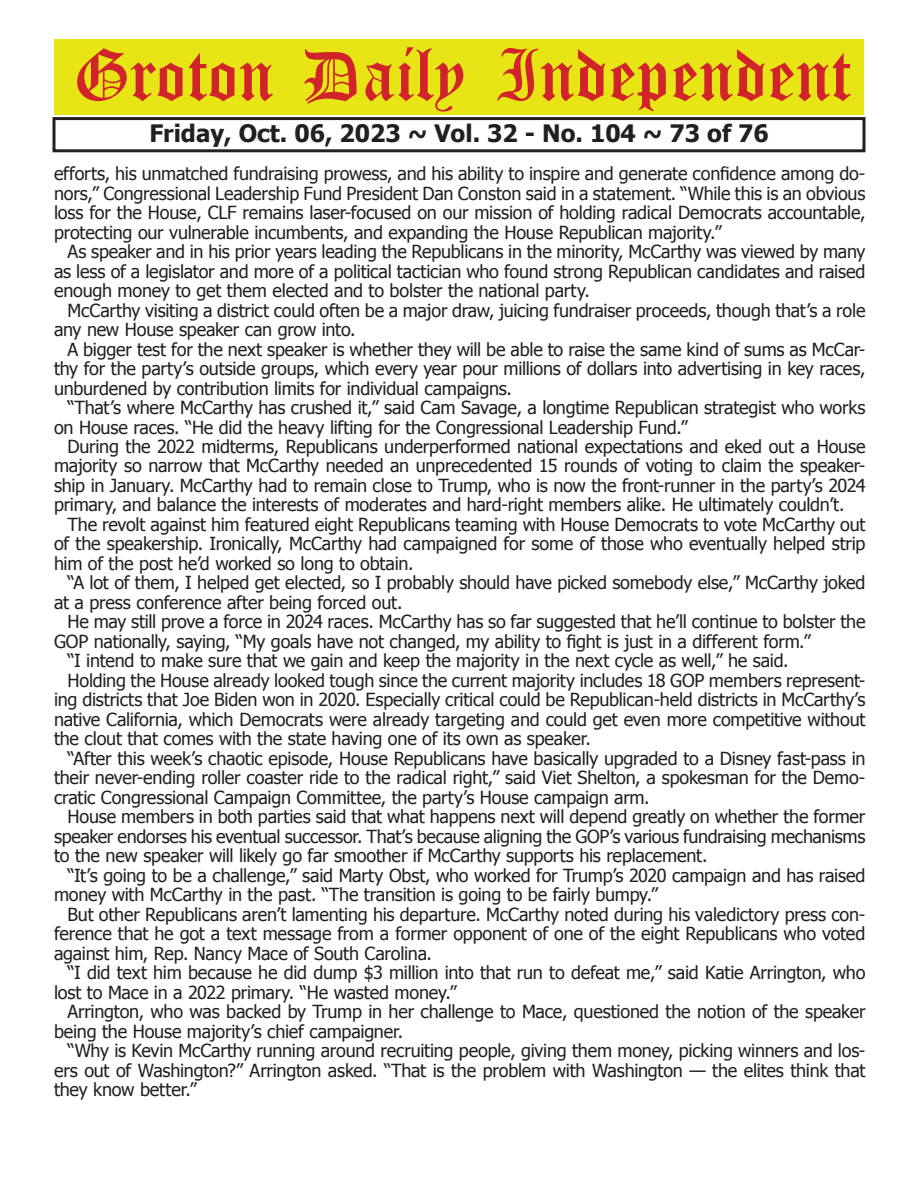
<style>
.page{position:relative;width:918px;height:1188px;background:#fff}
.page>*{position:absolute;margin:0;border:0;box-sizing:border-box;transform-origin:0 0}
.t1{font:54px "Old English Five";color:#d1232a}
.t2{font:700 24px "Tahoma";color:#231f20}
.t3{font:18px/19.5px "Tahoma";letter-spacing:-.01em;color:#231f20;text-align:justify}
</style>
<div class="page">
<div style="left:52px;top:117px;width:814px;height:35px;border:3px solid #231f20"></div>
<div style="left:54px;top:40px;width:810px;height:75px;background:#e7e515"></div>
<h1 class="t1" style="left:73px;top:50px;width:779px">Groton Daily Independent</h1>
<h2 class="t2" style="left:149px;top:116px;width:621px">Friday, Oct. 06, 2023 ~ Vol. 32 - No. 104 ~ 73 of 76</h2>
<p class="t3" style="left:54px;top:163px;width:813px">efforts, his unmatched fundraising prowess, and his ability to inspire and generate confidence among do&shy;nors,” Congressional Leadership Fund President Dan Conston said in a statement. “While this is an obvious loss for the House, CLF remains laser-focused on our mission of holding radical Democrats accountable, protecting our vulnerable incumbents, and expanding the House Republican majority.”</p>
<p class="t3" style="left:54px;top:241px;width:813px;text-indent:14px">As speaker and in his prior years leading the Republicans in the minority, McCarthy was viewed by many as less of a legislator and more of a political tactician who found strong Republican candidates and raised enough money to get them elected and to bolster the national party.</p>
<p class="t3" style="left:54px;top:299px;width:813px;text-indent:14px">McCarthy visiting a district could often be a major draw, juicing fundraiser proceeds, though that’s a role any new House speaker can grow into.</p>
<p class="t3" style="left:54px;top:338px;width:813px;text-indent:14px">A bigger test for the next speaker is whether they will be able to raise the same kind of sums as McCar&shy;thy for the party’s outside groups, which every year pour millions of dollars into advertising in key races, unburdened by contribution limits for individual campaigns.</p>
<p class="t3" style="left:54px;top:397px;width:813px;text-indent:14px">“That’s where McCarthy has crushed it,” said Cam Savage, a longtime Republican strategist who works on House races. “He did the heavy lifting for the Congressional Leadership Fund.”</p>
<p class="t3" style="left:54px;top:436px;width:813px;text-indent:14px">During the 2022 midterms, Republicans underperformed national expectations and eked out a House majority so narrow that McCarthy needed an unprecedented 15 rounds of voting to claim the speaker&shy;ship in January. McCarthy had to remain close to Trump, who is now the front-runner in the party’s 2024 primary, and balance the interests of moderates and hard-right members alike. He ultimately couldn’t.</p>
<p class="t3" style="left:54px;top:514px;width:813px;text-indent:14px">The revolt against him featured eight Republicans teaming with House Democrats to vote McCarthy out of the speakership. Ironically, McCarthy had campaigned for some of those who eventually helped strip him of the post he’d worked so long to obtain.</p>
<p class="t3" style="left:54px;top:572px;width:813px;text-indent:14px">“A lot of them, I helped get elected, so I probably should have picked somebody else,” McCarthy joked at a press conference after being forced out.</p>
<p class="t3" style="left:68px;top:611px;width:800px">He may still prove a force in 2024 races. McCarthy has so far suggested that he’ll continue to bolster the</p>
<p class="t3" style="left:54px;top:631px;width:758px">GOP nationally, saying, “My goals have not changed, my ability to fight is just in a different form.”</p>
<p class="t3" style="left:68px;top:650px;width:723px">“I intend to make sure that we gain and keep the majority in the next cycle as well,” he said.</p>
<p class="t3" style="left:68px;top:670px;width:799px">Holding the House already looked tough since the current majority includes 18 GOP members represent-</p>
<p class="t3" style="left:54px;top:689px;width:813px">ing districts that Joe Biden won in 2020. Especially critical could be Republican-held districts in McCarthy’s</p>
<p class="t3" style="left:54px;top:709px;width:813px">native California, which Democrats were already targeting and could get even more competitive without</p>
<p class="t3" style="left:54px;top:728px;width:538px">the clout that comes with the state having one of its own as speaker.</p>
<p class="t3" style="left:68px;top:748px;width:799px">“After this week’s chaotic episode, House Republicans have basically upgraded to a Disney fast-pass in</p>
<p class="t3" style="left:54px;top:767px;width:813px">their never-ending roller coaster ride to the radical right,” said Viet Shelton, a spokesman for the Demo-</p>
<p class="t3" style="left:54px;top:787px;width:597px">cratic Congressional Campaign Committee, the party’s House campaign arm.</p>
<p class="t3" style="left:68px;top:806px;width:799px">House members in both parties said that what happens next will depend greatly on whether the former</p>
<p class="t3" style="left:54px;top:826px;width:813px">speaker endorses his eventual successor. That’s because aligning the GOP’s various fundraising mechanisms</p>
<p class="t3" style="left:54px;top:845px;width:655px">to the new speaker will likely go far smoother if McCarthy supports his replacement.</p>
<p class="t3" style="left:68px;top:865px;width:800px">“It’s going to be a challenge,” said Marty Obst, who worked for Trump’s 2020 campaign and has raised</p>
<p class="t3" style="left:54px;top:884px;width:606px">money with McCarthy in the past. “The transition is going to be fairly bumpy.”</p>
<p class="t3" style="left:68px;top:904px;width:799px">But other Republicans aren’t lamenting his departure. McCarthy noted during his valedictory press con-</p>
<p class="t3" style="left:54px;top:923px;width:813px">ference that he got a text message from a former opponent of one of the eight Republicans who voted</p>
<p class="t3" style="left:54px;top:943px;width:380px">against him, Rep. Nancy Mace of South Carolina.</p>
<p class="t3" style="left:68px;top:962px;width:799px">“I did text him because he did dump $3 million into that run to defeat me,” said Katie Arrington, who</p>
<p class="t3" style="left:54px;top:982px;width:404px">lost to Mace in a 2022 primary. “He wasted money.”</p>
<p class="t3" style="left:68px;top:1001px;width:800px">Arrington, who was backed by Trump in her challenge to Mace, questioned the notion of the speaker</p>
<p class="t3" style="left:54px;top:1021px;width:351px">being the House majority’s chief campaigner.</p>
<p class="t3" style="left:68px;top:1040px;width:799px">“Why is Kevin McCarthy running around recruiting people, giving them money, picking winners and los-</p>
<p class="t3" style="left:54px;top:1060px;width:813px">ers out of Washington?” Arrington asked. “That is the problem with Washington — the elites think that</p>
<p class="t3" style="left:54px;top:1079px;width:144px">they know better.”</p>
</div>
